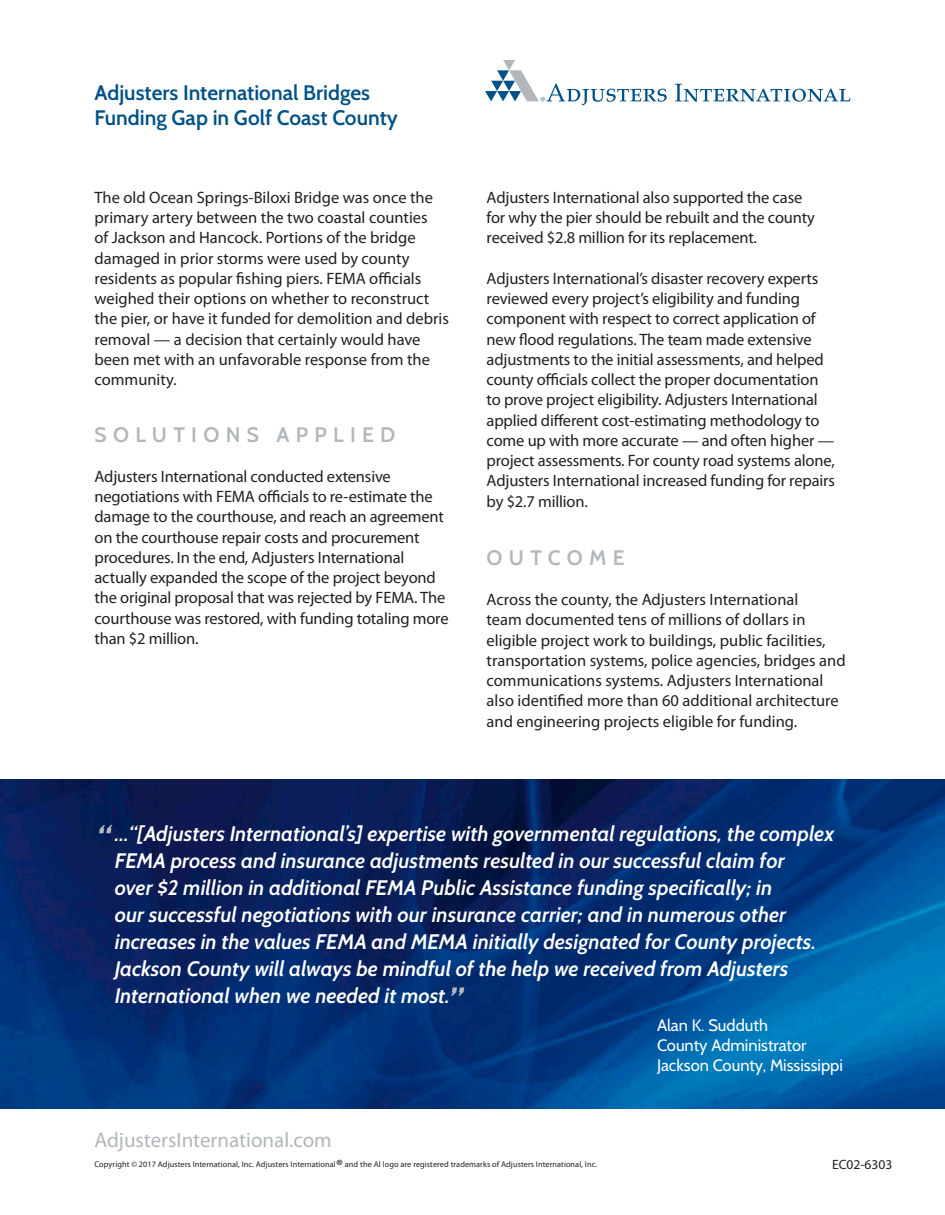
<style>
.page{position:relative;width:945px;height:1215px;background:#fff}
.page>*{position:absolute;margin:0;border:0;box-sizing:border-box;transform-origin:0 0}
.t1{font:italic 600 21px/27px "Cabin";color:#fff}
.t2{font:600 21px "Cabin";color:#005187}
.t3{font:21px "Myriad Pro";color:#b2b7bb}
.t4{font:600 21px "Cabin";letter-spacing:.3em;color:#b2b7bb}
.t5{font:16.5px/20.2px "Myriad Pro";letter-spacing:-.01em;color:#231f20}
.t6{font:16.5px "Cabin";color:#fff}
.t7{font:13.5px "Myriad Pro";color:#231f20}
.t8{font:8.25px "Myriad Pro";letter-spacing:.01em;color:#231f20}
.s1{font-size:16.5px}
</style>
<div class="page">
<img style="left:0;top:779px;width:945px;height:329px">
<svg style="left:675px;top:84px;width:175px;height:18px"></svg>
<svg style="left:485px;top:60px;width:182px;height:45px"></svg>
<svg style="left:99px;top:825px;width:13px;height:8px"></svg>
<svg style="left:451px;top:987px;width:13px;height:9px"></svg>
<p class="t2" style="left:94px;top:80px;width:277px">Adjusters International Bridges</p>
<p class="t2" style="left:94px;top:105px;width:305px">Funding Gap in Golf Coast County</p>
<p class="t5" style="left:94px;top:187px;width:356px">The old Ocean Springs-Biloxi Bridge was once the primary artery between the two coastal counties<br>of Jackson and Hancock. Portions of the bridge damaged in prior storms were used by county residents as popular fishing piers. FEMA officials weighed their options on whether to reconstruct the pier, or have it funded for demolition and debris removal — a decision that certainly would have been met with an unfavorable response from the community.</p>
<p class="t4" style="left:94px;top:422px;width:302px">SOLUTIONS APPLIED</p>
<p class="t5" style="left:94px;top:466px;width:356px">Adjusters International conducted extensive negotiations with FEMA officials to re-estimate the damage to the courthouse, and reach an agreement on the courthouse repair costs and procurement procedures. In the end, Adjusters International actually expanded the scope of the project beyond the original proposal that was rejected by FEMA. The courthouse was restored, with funding totaling more than $2 million.</p>
<p class="t5" style="left:487px;top:187px;width:330px">Adjusters International also supported the case for why the pier should be rebuilt and the county received $2.8 million for its replacement.</p>
<p class="t5" style="left:487px;top:268px;width:350px">Adjusters International’s disaster recovery experts reviewed every project’s eligibility and funding component with respect to correct application of new flood regulations. The team made extensive adjustments to the initial assessments, and helped county officials collect the proper documentation to prove project eligibility. Adjusters International applied different cost-estimating methodology to come up with more accurate — and often higher — project assessments. For county road systems alone, Adjusters International increased funding for repairs by $2.7 million.</p>
<p class="t4" style="left:487px;top:545px;width:139px">OUTCOME</p>
<p class="t5" style="left:487px;top:589px;width:361px">Across the county, the Adjusters International<br>team documented tens of millions of dollars in eligible project work to buildings, public facilities, transportation systems, police agencies, bridges and communications systems. Adjusters International also identified more than 60 additional architecture and engineering projects eligible for funding.</p>
<p class="t1" style="left:115px;top:820px;width:721px">…“[Adjusters International’s] expertise with governmental regulations, the complex FEMA process and insurance adjustments resulted in our successful claim for<br>over $2 million in additional FEMA Public Assistance funding specifically; in<br>our successful negotiations with our insurance carrier; and in numerous other increases in the values FEMA and MEMA initially designated for County projects.<br>Jackson County will always be mindful of the help we received from Adjusters International when we needed it most.</p>
<p class="t3" style="left:94px;top:1127px;width:239px">AdjustersInternational.com</p>
<p class="t8" style="left:94px;top:1159px;width:504px">Copyright © 2017 Adjusters International, Inc. Adjusters International<span class="s1">®</span> and the AI logo are registered trademarks of Adjusters International, Inc.</p>
<p class="t6" style="left:657px;top:1015px;width:113px">Alan K. Sudduth</p>
<p class="t6" style="left:657px;top:1035px;width:151px">County Administrator</p>
<p class="t6" style="left:657px;top:1055px;width:188px">Jackson County, Mississippi</p>
<p class="t7" style="left:832px;top:1156px;width:62px">EC02-6303</p>
</div>
